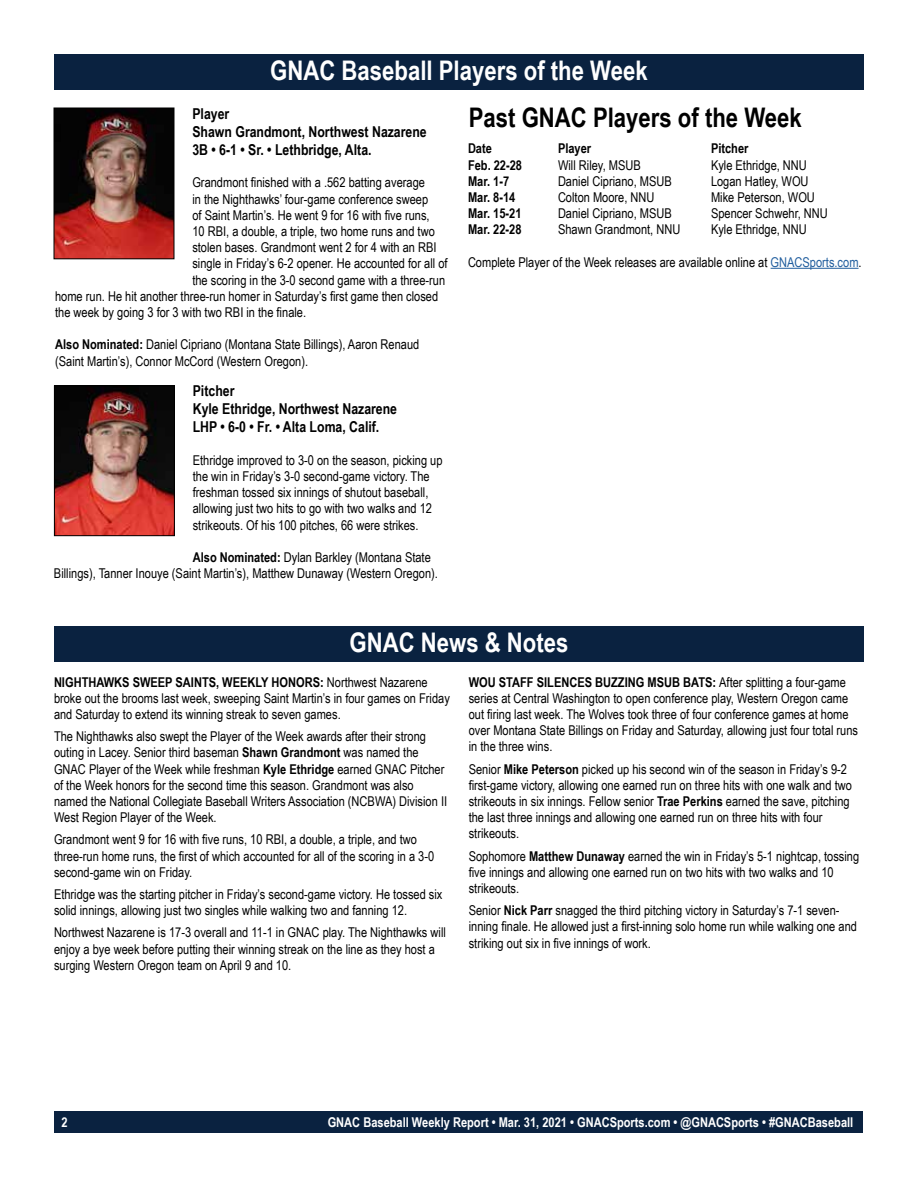
<style>
.page{position:relative;width:918px;height:1188px;background:#fff}
.page>*{position:absolute;margin:0;border:0;box-sizing:border-box;transform-origin:0 0}
.t1{font:700 27px "Arial Narrow";color:#fff}
.t2{font:700 27px "Arial Narrow";color:#000}
.t3{font:700 15px/18px "Arial Narrow";color:#000}
.t4{font:13.5px/16.2px "Arial Narrow";color:#000}
.t5{font:700 13.5px "Arial Narrow";color:#fff}
.t6{font:700 13.5px "Arial Narrow";color:#000}
.s1{color:#215e9e}
.s2{font-weight:700}
</style>
<div class="page">
<div style="left:55px;top:1111px;width:808px;height:22px;background:#0a2240"></div>
<div style="left:54px;top:54px;width:810px;height:36px;background:#0a2240"></div>
<img style="left:56px;top:110px;width:116px;height:147px">
<div style="left:54px;top:108px;width:120px;height:151px;border:1px solid #000"></div>
<hr style="left:771px;top:268px;width:88px;height:1px;background:#215e9e">
<div style="left:54px;top:626px;width:810px;height:36px;background:#0a2240"></div>
<img style="left:56px;top:388px;width:117px;height:146px">
<div style="left:54px;top:386px;width:121px;height:150px;border:1px solid #000"></div>
<h1 class="t1" style="left:270px;top:50px;width:379px">GNAC Baseball Players of the Week</h1>
<h1 class="t2" style="left:469px;top:97px;width:335px">Past GNAC Players of the Week</h1>
<p class="t6" style="left:468px;top:138px;width:25px">Date</p>
<p class="t6" style="left:558px;top:138px;width:35px">Player</p>
<p class="t6" style="left:711px;top:138px;width:39px">Pitcher</p>
<p class="t6" style="left:468px;top:155px;width:56px">Feb. 22-28</p>
<p class="t4" style="left:558px;top:156px;width:84px">Will Riley, MSUB</p>
<p class="t4" style="left:711px;top:156px;width:97px">Kyle Ethridge, NNU</p>
<p class="t6" style="left:468px;top:171px;width:43px">Mar. 1-7</p>
<p class="t4" style="left:558px;top:172px;width:115px">Daniel Cipriano, MSUB</p>
<p class="t4" style="left:711px;top:172px;width:99px">Logan Hatley, WOU</p>
<p class="t6" style="left:468px;top:187px;width:49px">Mar. 8-14</p>
<p class="t4" style="left:558px;top:189px;width:98px">Colton Moore, NNU</p>
<p class="t4" style="left:711px;top:189px;width:105px">Mike Peterson, WOU</p>
<p class="t6" style="left:468px;top:203px;width:55px">Mar. 15-21</p>
<p class="t4" style="left:558px;top:205px;width:115px">Daniel Cipriano, MSUB</p>
<p class="t4" style="left:711px;top:205px;width:118px">Spencer Schwehr, NNU</p>
<p class="t6" style="left:468px;top:219px;width:55px">Mar. 22-28</p>
<p class="t4" style="left:558px;top:221px;width:124px">Shawn Grandmont, NNU</p>
<p class="t4" style="left:711px;top:221px;width:97px">Kyle Ethridge, NNU</p>
<p class="t4" style="left:468px;top:253px;width:395px">Complete Player of the Week releases are available online at <span class="s1">GNACSports.com</span>.</p>
<p class="t3" style="left:192px;top:104px;width:236px">Player<br>Shawn Grandmont, Northwest Nazarene<br>3B • 6-1 • Sr. • Lethbridge, Alta.</p>
<p class="t4" style="left:192px;top:174px;width:234px">Grandmont finished with a .562 batting average</p>
<p class="t4" style="left:192px;top:190px;width:237px">in the Nighthawks’ four-game conference sweep</p>
<p class="t4" style="left:192px;top:206px;width:239px">of Saint Martin’s. He went 9 for 16 with five runs,</p>
<p class="t4" style="left:192px;top:223px;width:244px">10 RBI, a double, a triple, two home runs and two</p>
<p class="t4" style="left:192px;top:239px;width:246px">stolen bases. Grandmont went 2 for 4 with an RBI</p>
<p class="t4" style="left:192px;top:255px;width:257px">single in Friday’s 6-2 opener. He accounted for all of</p>
<p class="t4" style="left:192px;top:271px;width:254px">the scoring in the 3-0 second game with a three-run</p>
<p class="t4" style="left:55px;top:287px;width:385px">home run. He hit another three-run homer in Saturday’s first game then closed</p>
<p class="t4" style="left:55px;top:304px;width:253px">the week by going 3 for 3 with two RBI in the finale.</p>
<p class="t4" style="left:55px;top:336px;width:366px"><span class="s2">Also Nominated:</span> Daniel Cipriano (Montana State Billings), Aaron Renaud (Saint Martin’s), Connor McCord (Western Oregon).</p>
<p class="t3" style="left:193px;top:381px;width:206px">Pitcher<br>Kyle Ethridge, Northwest Nazarene<br>LHP • 6-0 • Fr. • Alta Loma, Calif.</p>
<p class="t4" style="left:193px;top:451px;width:251px">Ethridge improved to 3-0 on the season, picking up the win in Friday’s 3-0 second-game victory. The freshman tossed six innings of shutout baseball, allowing just two hits to go with two walks and 12 strikeouts. Of his 100 pitches, 66 were strikes.</p>
<p class="t4" style="left:54px;top:549px;width:385px;text-indent:139px"><span class="s2">Also Nominated:</span> Dylan Barkley (Montana State<br>Billings), Tanner Inouye (Saint Martin’s), Matthew Dunaway (Western Oregon).</p>
<h1 class="t1" style="left:350px;top:622px;width:220px">GNAC News &amp; Notes</h1>
<p class="t4" style="left:54px;top:673px;width:397px"><span class="s2">NIGHTHAWKS SWEEP SAINTS, WEEKLY HONORS:</span> Northwest Nazarene broke out the brooms last week, sweeping Saint Martin’s in four games on Friday and Saturday to extend its winning streak to seven games.</p>
<p class="t4" style="left:54px;top:728px;width:395px">The Nighthawks also swept the Player of the Week awards after their strong outing in Lacey. Senior third baseman <span class="s2">Shawn Grandmont</span> was named the GNAC Player of the Week while freshman <span class="s2">Kyle Ethridge</span> earned GNAC Pitcher of the Week honors for the second time this season. Grandmont was also named the National Collegiate Baseball Writers Association (NCBWA) Division II West Region Player of the Week.</p>
<p class="t4" style="left:54px;top:831px;width:382px">Grandmont went 9 for 16 with five runs, 10 RBI, a double, a triple, and two three-run home runs, the first of which accounted for all of the scoring in a 3-0 second-game win on Friday.</p>
<p class="t4" style="left:54px;top:886px;width:390px">Ethridge was the starting pitcher in Friday’s second-game victory. He tossed six solid innings, allowing just two singles while walking two and fanning 12.</p>
<p class="t4" style="left:54px;top:924px;width:393px">Northwest Nazarene is 17-3 overall and 11-1 in GNAC play. The Nighthawks will enjoy a bye week before putting their winning streak on the line as they host a surging Western Oregon team on April 9 and 10.</p>
<p class="t4" style="left:469px;top:673px;width:391px"><span class="s2">WOU STAFF SILENCES BUZZING MSUB BATS:</span> After splitting a four-game series at Central Washington to open conference play, Western Oregon came out firing last week. The Wolves took three of four conference games at home over Montana State Billings on Friday and Saturday, allowing just four total runs in the three wins.</p>
<p class="t4" style="left:469px;top:760px;width:385px">Senior <span class="s2">Mike Peterson</span> picked up his second win of the season in Friday’s 9-2 first-game victory, allowing one earned run on three hits with one walk and two strikeouts in six innings. Fellow senior <span class="s2">Trae Perkins</span> earned the save, pitching the last three innings and allowing one earned run on three hits with four strikeouts.</p>
<p class="t4" style="left:469px;top:847px;width:392px">Sophomore <span class="s2">Matthew Dunaway</span> earned the win in Friday’s 5-1 nightcap, tossing five innings and allowing one earned run on two hits with two walks and 10 strikeouts.</p>
<p class="t4" style="left:469px;top:902px;width:390px">Senior <span class="s2">Nick Parr</span> snagged the third pitching victory in Saturday’s 7-1 seven&shy;inning finale. He allowed just a first-inning solo home run while walking one and striking out six in five innings of work.</p>
<p class="t5" style="left:61px;top:1112px;width:8px">2</p>
<p class="t5" style="left:328px;top:1112px;width:527px">GNAC Baseball Weekly Report • Mar. 31, 2021 • GNACSports.com • @GNACSports • #GNACBaseball</p>
</div>
